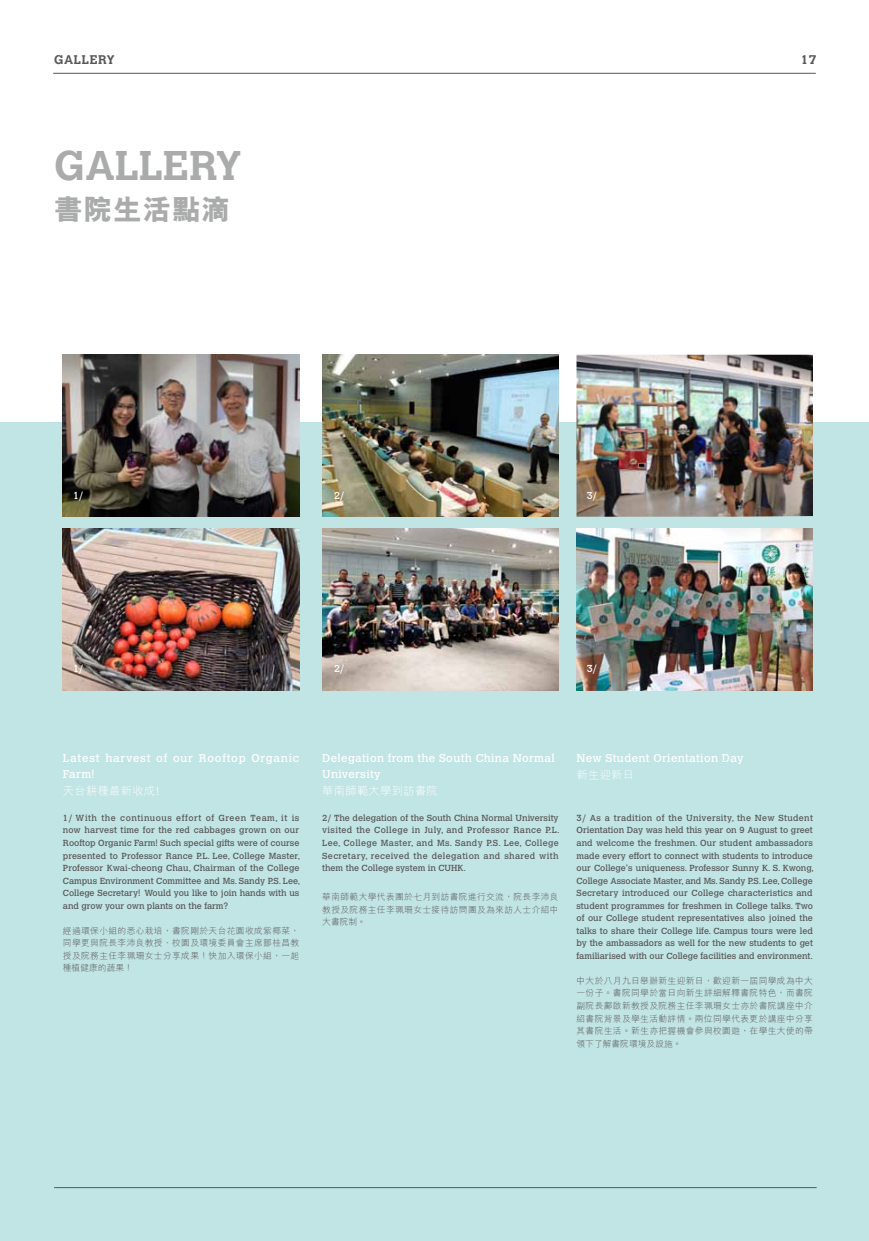
<style>
.page{position:relative;width:869px;height:1241px;background:#fff}
.page>*{position:absolute;margin:0;border:0;box-sizing:border-box;transform-origin:0 0}
.t1{font:700 41.25px "Calvert";color:#aaabab}
.t2{font:800 28.75px "M Hei HK";letter-spacing:.025em;color:#aaabab}
.t3{font:700 12.5px "Calvert";letter-spacing:.05em;color:#595757}
.t4{font:11.25px/16.2px "Calvert";letter-spacing:.03em;color:#fff}
.t5{font:11.25px/16.2px "Calvert";letter-spacing:.07em;color:#fff}
.t6{font:300 11.25px "M Hei HK";letter-spacing:.03em;color:#fff}
.t7{font:10px "Calvert";color:#fff}
.t8{font:8.75px/12.5px "Calvert";color:#595757;text-align:justify}
.t9{font:300 8.75px/12.5px "M Hei HK";letter-spacing:.04em;color:#595757;text-align:justify}
</style>
<div class="page">
<div style="left:0;top:422px;width:868px;height:818px;background:#c1e4e5"></div>
<hr style="left:53px;top:73px;width:762px;height:1px;background:#595757">
<hr style="left:54px;top:1187px;width:762px;height:1px;background:#595757">
<img style="left:576px;top:354px;width:236px;height:162px">
<img style="left:576px;top:528px;width:236px;height:162px">
<img style="left:63px;top:354px;width:236px;height:162px">
<img style="left:322px;top:354px;width:236px;height:162px">
<img style="left:63px;top:528px;width:236px;height:162px">
<img style="left:322px;top:528px;width:236px;height:162px">
<h3 class="t3" style="left:54px;top:51px;width:62px">GALLERY</h3>
<h3 class="t3" style="left:800px;top:51px;width:18px">17</h3>
<h1 class="t1" style="left:54px;top:139px;width:189px">GALLERY</h1>
<h2 class="t2" style="left:54px;top:195px;width:178px">書院生活點滴</h2>
<p class="t7" style="left:73px;top:489px;width:12px">1/</p>
<p class="t7" style="left:334px;top:489px;width:12px">2/</p>
<p class="t7" style="left:586px;top:489px;width:12px">3/</p>
<p class="t7" style="left:73px;top:663px;width:12px">1/</p>
<p class="t7" style="left:334px;top:663px;width:12px">2/</p>
<p class="t7" style="left:586px;top:663px;width:12px">3/</p>
<p class="t5" style="left:63px;top:749px;width:238px">Latest harvest of our Rooftop Organic<br>Farm!</p>
<p class="t6" style="left:63px;top:784px;width:98px">天台耕種最新收成!</p>
<p class="t8" style="left:63px;top:811px;width:239px">1/ With the continuous effort of Green Team, it is now harvest time for the red cabbages grown on our Rooftop Organic Farm! Such special gifts were of course presented to Professor Rance P.L. Lee, College Master, Professor Kwai-cheong Chau, Chairman of the College Campus Environment Committee and Ms. Sandy P.S. Lee, College Secretary! Would you like to join hands with us and grow your own plants on the farm?</p>
<p class="t9" style="left:63px;top:924px;width:238px">經過環保小組的悉心栽培，書院剛於天台花園收成紫椰菜，同學更與院長李沛良教授、校園及環境委員會主席鄒桂昌教授及院務主任李珮珊女士分享成果！快加入環保小組，一起種植健康的蔬果！</p>
<p class="t4" style="left:322px;top:749px;width:234px">Delegation from the South China Normal<br>University</p>
<p class="t6" style="left:322px;top:784px;width:117px">華南師範大學到訪書院</p>
<p class="t8" style="left:322px;top:811px;width:239px">2/ The delegation of the South China Normal University visited the College in July, and Professor Rance P.L.<br>Lee, College Master, and Ms. Sandy P.S. Lee, College Secretary, received the delegation and shared with them the College system in CUHK.</p>
<p class="t9" style="left:322px;top:890px;width:238px">華南師範大學代表團於七月到訪書院進行交流，院長李沛良教授及院務主任李珮珊女士接待訪問團及為來訪人士介紹中大書院制。</p>
<p class="t4" style="left:576px;top:749px;width:168px">New Student Orientation Day</p>
<p class="t6" style="left:576px;top:768px;width:59px">新生迎新日</p>
<p class="t8" style="left:576px;top:811px;width:239px;text-align:left">3/ As a tradition of the University, the New Student Orientation Day was held this year on 9 August to greet and welcome the freshmen. Our student ambassadors made every effort to connect with students to introduce our College's uniqueness. Professor Sunny K. S. Kwong, College Associate Master, and Ms. Sandy P.S. Lee, College Secretary introduced our College characteristics and student programmes for freshmen in College talks. Two of our College student representatives also joined the talks to share their College life. Campus tours were led by the ambassadors as well for the new students to get familiarised with our College facilities and environment.</p>
<p class="t9" style="left:576px;top:974px;width:238px">中大於八月九日舉辦新生迎新日，歡迎新一屆同學成為中大一份子。書院同學於當日向新生詳細解釋書院特色，而書院副院長鄺啟新教授及院務主任李珮珊女士亦於書院講座中介紹書院背景及學生活動詳情。兩位同學代表更於講座中分享其書院生活。新生亦把握機會參與校園遊，在學生大使的帶領下了解書院環境及設施。</p>
</div>
